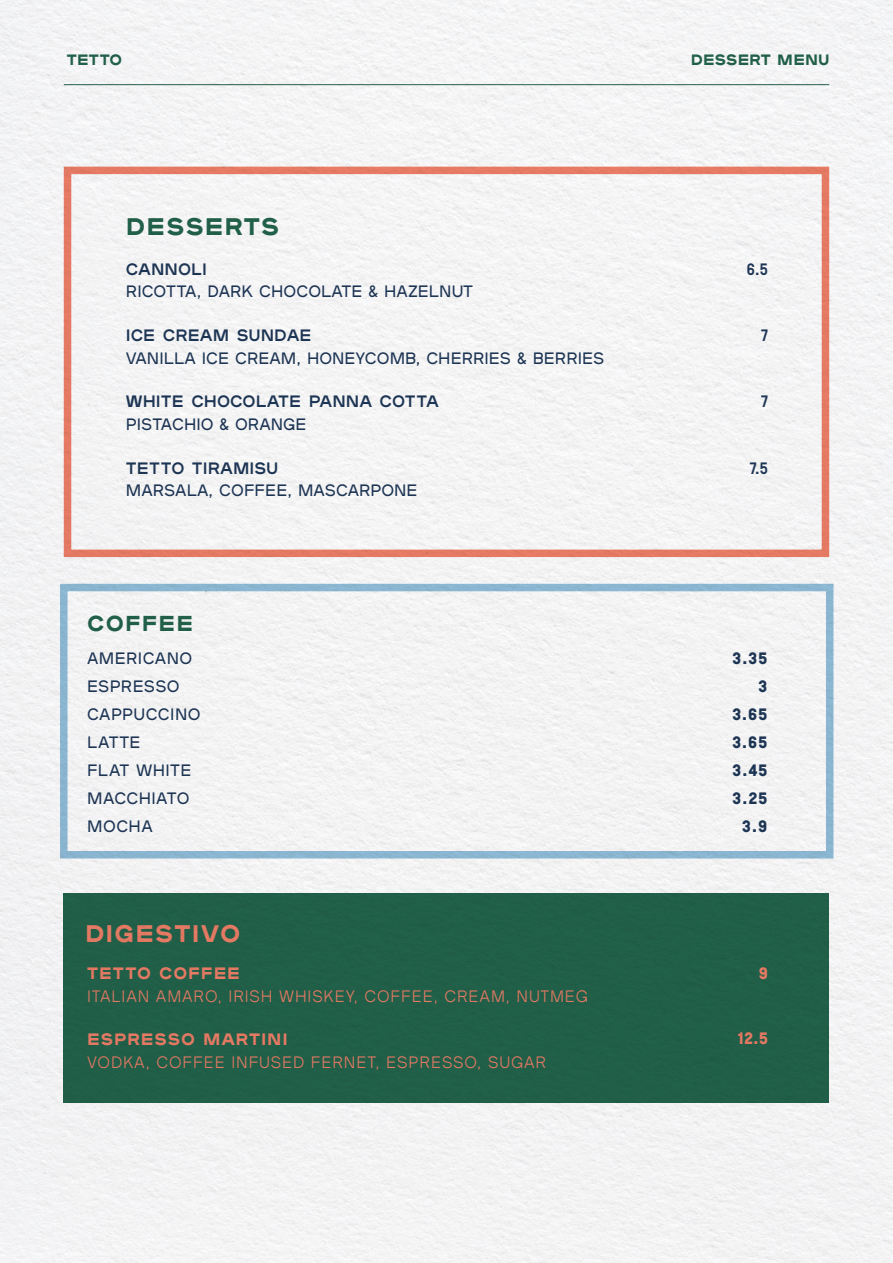
<style>
.page{position:relative;width:893px;height:1263px;background:#fff}
.page>*{position:absolute;margin:0;border:0;box-sizing:border-box;transform-origin:0 0}
.t1{font:24px "Plaak 6 Ney 56 Heavy";letter-spacing:.05em;color:#f08068}
.t2{font:24px "Plaak 6 Ney 56 Heavy";letter-spacing:.05em;color:#23644c}
.t3{font:21.6px "Plaak 6 Ney 56 Heavy";letter-spacing:.05em;color:#23644c}
.t4{font:16.5px "Plaak 6 Ney 36 Regular";color:#1f3858}
.t5{font:16.5px "Plaak 6 Ney 26 Light";letter-spacing:.05em;color:#f08068}
.t6{font:16.5px "Plaak 6 Ney 46 Bold";color:#1f3858}
.t7{font:16.5px "Plaak 6 Ney 36 Regular";letter-spacing:.02em;color:#1f3858}
.t8{font:16.5px "Plaak 6 Ney 56 Heavy";letter-spacing:.05em;color:#f08068}
.t9{font:16.5px "Plaak 6 Ney 56 Heavy";letter-spacing:.03em;color:#1f3858}
.t10{font:15px "Plaak 6 Ney 56 Heavy";letter-spacing:.01em;color:#23644c}
</style>
<div class="page">
<img style="left:0;top:0;width:893px;height:1263px">
<p class="t10" style="left:67px;top:48px;width:57px">TETTO</p>
<p class="t10" style="left:691px;top:48px;width:140px">DESSERT MENU</p>
<h1 class="t2" style="left:126px;top:208px;width:155px">DESSERTS</h1>
<p class="t6" style="left:126px;top:257px;width:83px">CANNOLI</p>
<p class="t6" style="left:747px;top:257px;width:23px">6.5</p>
<p class="t4" style="left:126px;top:280px;width:349px">RICOTTA, DARK CHOCOLATE &amp; HAZELNUT</p>
<p class="t6" style="left:126px;top:323px;width:187px">ICE CREAM SUNDAE</p>
<p class="t6" style="left:761px;top:323px;width:8px">7</p>
<p class="t4" style="left:126px;top:347px;width:480px">VANILLA ICE CREAM, HONEYCOMB, CHERRIES &amp; BERRIES</p>
<p class="t6" style="left:126px;top:390px;width:314px">WHITE CHOCOLATE PANNA COTTA</p>
<p class="t6" style="left:761px;top:390px;width:8px">7</p>
<p class="t4" style="left:126px;top:413px;width:182px">PISTACHIO &amp; ORANGE</p>
<p class="t6" style="left:126px;top:456px;width:154px">TETTO TIRAMISU</p>
<p class="t6" style="left:750px;top:456px;width:20px">7.5</p>
<p class="t4" style="left:126px;top:479px;width:293px">MARSALA, COFFEE, MASCARPONE</p>
<h2 class="t3" style="left:87px;top:607px;width:107px">COFFEE</h2>
<p class="t7" style="left:87px;top:647px;width:107px">AMERICANO</p>
<p class="t9" style="left:732px;top:646px;width:37px">3.35</p>
<p class="t7" style="left:87px;top:675px;width:94px">ESPRESSO</p>
<p class="t9" style="left:758px;top:674px;width:11px">3</p>
<p class="t7" style="left:87px;top:703px;width:115px">CAPPUCCINO</p>
<p class="t9" style="left:732px;top:702px;width:37px">3.65</p>
<p class="t4" style="left:87px;top:731px;width:55px">LATTE</p>
<p class="t9" style="left:732px;top:730px;width:37px">3.65</p>
<p class="t7" style="left:87px;top:759px;width:106px">FLAT WHITE</p>
<p class="t9" style="left:732px;top:758px;width:37px">3.45</p>
<p class="t4" style="left:87px;top:787px;width:104px">MACCHIATO</p>
<p class="t9" style="left:732px;top:786px;width:37px">3.25</p>
<p class="t4" style="left:87px;top:815px;width:67px">MOCHA</p>
<p class="t9" style="left:742px;top:814px;width:27px">3.9</p>
<h1 class="t1" style="left:85px;top:915px;width:157px">DIGESTIVO</h1>
<p class="t8" style="left:87px;top:960px;width:154px">TETTO COFFEE</p>
<p class="t5" style="left:87px;top:985px;width:503px">ITALIAN AMARO, IRISH WHISKEY, COFFEE, CREAM, NUTMEG</p>
<p class="t8" style="left:87px;top:1027px;width:202px">ESPRESSO MARTINI</p>
<p class="t5" style="left:87px;top:1052px;width:461px">VODKA, COFFEE INFUSED FERNET, ESPRESSO, SUGAR</p>
<p class="t8" style="left:758px;top:960px;width:11px">9</p>
<p class="t8" style="left:738px;top:1026px;width:32px">12.5</p>
</div>
